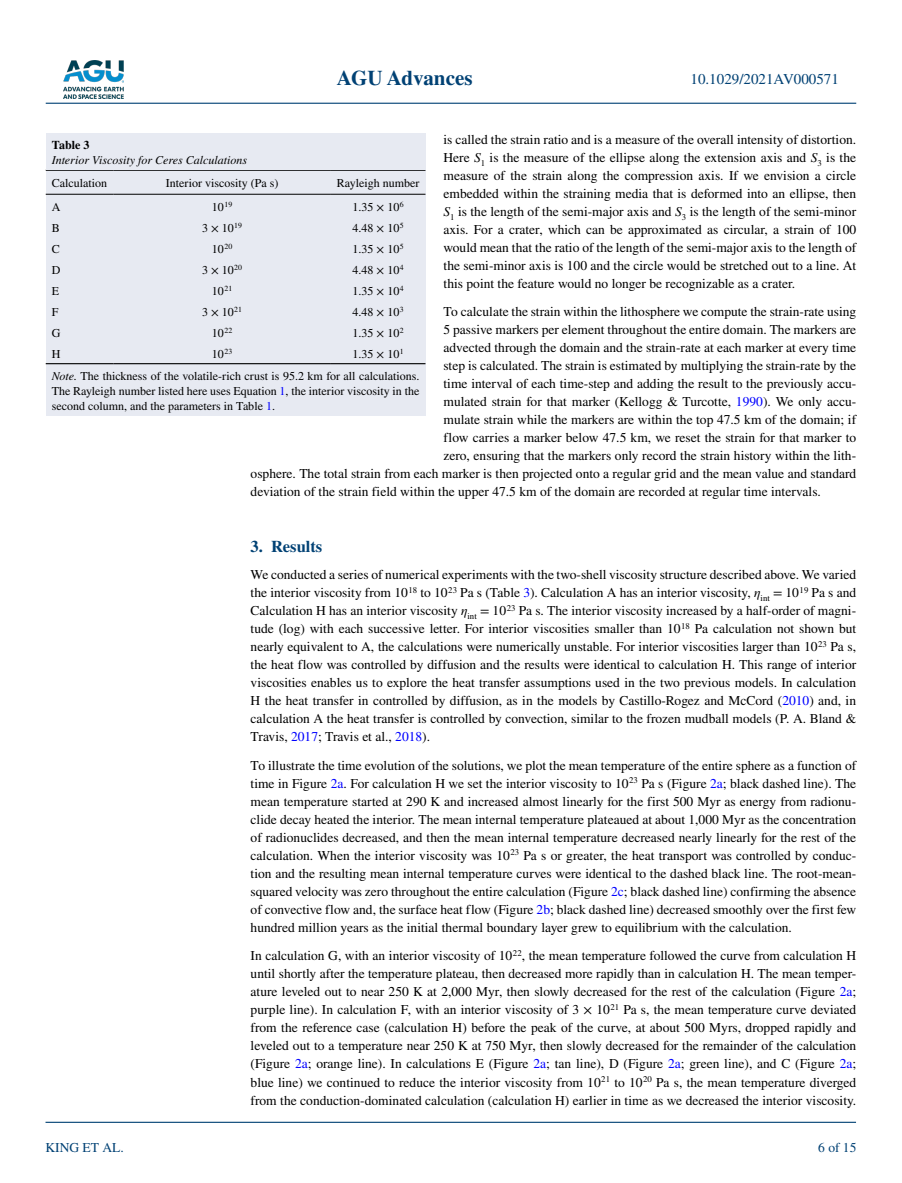
<style>
.page{position:relative;width:902px;height:1183px;background:#fff}
.page>*{position:absolute;margin:0;border:0;box-sizing:border-box;transform-origin:0 0}
.t1{font:700 21px "STIX";color:#004174}
.t2{font:700 16.5px "STIX";color:#004174}
.t3{font:15px "STIX";color:#004174}
.t4{font:13.5px/18px "STIX";color:#000;text-align:justify}
.t5{font:13.5px "STIX";color:#004174}
.t6{font:12px/22.5px "STIX";color:#000}
.t7{font:italic 12px "STIX";color:#000}
.t8{font:700 12px "STIX";color:#000}
.s1{font-style:italic}
.s2{color:#00f}
</style>
<div class="page">
<img style="left:63px;top:60px;width:60px;height:39px">
<hr style="left:46px;top:103px;width:810px;height:1px;background:#004174">
<hr style="left:45px;top:1121px;width:810px;height:1px;background:#004174">
<div style="left:46px;top:170px;width:379px;height:246px;background:#e7eaf2"></div>
<hr style="left:46px;top:170px;width:67px;height:1px;background:#000">
<hr style="left:46px;top:194px;width:67px;height:1px;background:#000">
<hr style="left:113px;top:170px;width:218px;height:1px;background:#000">
<hr style="left:113px;top:194px;width:218px;height:1px;background:#000">
<hr style="left:331px;top:170px;width:94px;height:1px;background:#000">
<hr style="left:331px;top:194px;width:94px;height:1px;background:#000">
<hr style="left:46px;top:363px;width:67px;height:1px;background:#000">
<hr style="left:113px;top:363px;width:218px;height:1px;background:#000">
<hr style="left:331px;top:363px;width:94px;height:1px;background:#000">
<div style="left:46px;top:134px;width:379px;height:36px;background:#e7eaf2"></div>
<h1 class="t1" style="left:337px;top:66px;width:137px">AGU Advances</h1>
<p class="t3" style="left:690px;top:69px;width:150px">10.1029/2021AV000571</p>
<p class="t4" style="left:443px;top:131px;width:414px">is called the strain ratio and is a measure of the overall intensity of distortion.<br>Here <span class="s1">S</span><sub>1</sub> is the measure of the ellipse along the extension axis and <span class="s1">S</span><sub>3</sub> is the measure of the strain along the compression axis. If we envision a circle embedded within the straining media that is deformed into an ellipse, then <span class="s1">S</span><sub>1</sub> is the length of the semi-major axis and <span class="s1">S</span><sub>3</sub> is the length of the semi-minor axis. For a crater, which can be approximated as circular, a strain of 100 would mean that the ratio of the length of the semi-major axis to the length of the semi-minor axis is 100 and the circle would be stretched out to a line. At this point the feature would no longer be recognizable as a crater.</p>
<p class="t4" style="left:443px;top:304px;width:414px">To calculate the strain within the lithosphere we compute the strain-rate using</p>
<p class="t4" style="left:443px;top:322px;width:414px">5 passive markers per element throughout the entire domain. The markers are</p>
<p class="t4" style="left:443px;top:339px;width:414px">advected through the domain and the strain-rate at each marker at every time</p>
<p class="t4" style="left:443px;top:357px;width:414px">step is calculated. The strain is estimated by multiplying the strain-rate by the</p>
<p class="t4" style="left:443px;top:375px;width:414px">time interval of each time-step and adding the result to the previously accu-</p>
<p class="t4" style="left:443px;top:393px;width:414px">mulated strain for that marker (Kellogg &amp; Turcotte, <span class="s2">1990</span>). We only accu-</p>
<p class="t4" style="left:443px;top:411px;width:414px">mulate strain while the markers are within the top 47.5 km of the domain; if</p>
<p class="t4" style="left:443px;top:429px;width:414px">flow carries a marker below 47.5 km, we reset the strain for that marker to</p>
<p class="t4" style="left:443px;top:447px;width:414px">zero, ensuring that the markers only record the strain history within the lith-</p>
<p class="t4" style="left:250px;top:465px;width:607px">osphere. The total strain from each marker is then projected onto a regular grid and the mean value and standard</p>
<p class="t4" style="left:250px;top:483px;width:572px">deviation of the strain field within the upper 47.5 km of the domain are recorded at regular time intervals.</p>
<p class="t8" style="left:52px;top:137px;width:39px">Table 3</p>
<p class="t7" style="left:52px;top:151px;width:197px">Interior Viscosity for Ceres Calculations</p>
<p class="t6" style="left:52px;top:172px;width:57px">Calculation</p>
<p class="t6" style="left:166px;top:172px;width:114px">Interior viscosity (Pa s)</p>
<p class="t6" style="left:337px;top:172px;width:84px">Rayleigh number</p>
<p class="t6" style="left:52px;top:196px;width:10px">A</p>
<p class="t6" style="left:212px;top:196px;width:22px">10<sup>19</sup></p>
<p class="t6" style="left:352px;top:196px;width:53px">1.35 × 10<sup>6</sup></p>
<p class="t6" style="left:52px;top:217px;width:10px">B</p>
<p class="t6" style="left:202px;top:217px;width:41px">3 × 10<sup>19</sup></p>
<p class="t6" style="left:352px;top:217px;width:53px">4.48 × 10<sup>5</sup></p>
<p class="t6" style="left:52px;top:238px;width:10px">C</p>
<p class="t6" style="left:212px;top:238px;width:22px">10<sup>20</sup></p>
<p class="t6" style="left:352px;top:238px;width:53px">1.35 × 10<sup>5</sup></p>
<p class="t6" style="left:52px;top:259px;width:10px">D</p>
<p class="t6" style="left:202px;top:259px;width:41px">3 × 10<sup>20</sup></p>
<p class="t6" style="left:352px;top:259px;width:53px">4.48 × 10<sup>4</sup></p>
<p class="t6" style="left:52px;top:280px;width:9px">E</p>
<p class="t6" style="left:212px;top:280px;width:22px">10<sup>21</sup></p>
<p class="t6" style="left:352px;top:280px;width:53px">1.35 × 10<sup>4</sup></p>
<p class="t6" style="left:52px;top:301px;width:8px">F</p>
<p class="t6" style="left:202px;top:301px;width:41px">3 × 10<sup>21</sup></p>
<p class="t6" style="left:352px;top:301px;width:53px">4.48 × 10<sup>3</sup></p>
<p class="t6" style="left:52px;top:322px;width:10px">G</p>
<p class="t6" style="left:212px;top:322px;width:22px">10<sup>22</sup></p>
<p class="t6" style="left:352px;top:322px;width:53px">1.35 × 10<sup>2</sup></p>
<p class="t6" style="left:52px;top:343px;width:10px">H</p>
<p class="t6" style="left:212px;top:343px;width:22px">10<sup>23</sup></p>
<p class="t6" style="left:52px;top:343px;width:369px;text-indent:301px">1.35 × 10<sup>1<br></sup><span class="s1">Note.</span> The thickness of the volatile-rich crust is 95.2 km for all calculations.</p>
<p class="t6" style="left:52px;top:384px;width:369px;line-height:15px">The Rayleigh number listed here uses Equation <span class="s2">1</span>, the interior viscosity in the second column, and the parameters in Table <span class="s2">1</span>.</p>
<p class="t5" style="left:45px;top:1138px;width:80px">KING ET AL.</p>
<p class="t2" style="left:250px;top:536px;width:73px">3. Results</p>
<p class="t4" style="left:250px;top:566px;width:607px">We conducted a series of numerical experiments with the two-shell viscosity structure described above. We varied the interior viscosity from 10<sup>18</sup> to 10<sup>23</sup> Pa s (Table <span class="s2">3</span>). Calculation A has an interior viscosity, <span class="s1">η</span><sub>int</sub> = 10<sup>19</sup> Pa s and Calculation H has an interior viscosity <span class="s1">η</span><sub>int</sub> = 10<sup>23</sup> Pa s. The interior viscosity increased by a half-order of magni&shy;tude (log) with each successive letter. For interior viscosities smaller than 10<sup>18</sup> Pa calculation not shown but nearly equivalent to A, the calculations were numerically unstable. For interior viscosities larger than 10<sup>23</sup> Pa s, the heat flow was controlled by diffusion and the results were identical to calculation H. This range of interior viscosities enables us to explore the heat transfer assumptions used in the two previous models. In calculation H the heat transfer in controlled by diffusion, as in the models by Castillo-Rogez and McCord (<span class="s2">2010</span>) and, in calculation A the heat transfer is controlled by convection, similar to the frozen mudball models (P. A. Bland &amp; Travis, <span class="s2">2017</span>; Travis et al., <span class="s2">2018</span>).</p>
<p class="t4" style="left:250px;top:757px;width:607px">To illustrate the time evolution of the solutions, we plot the mean temperature of the entire sphere as a function of time in Figure <span class="s2">2a</span>. For calculation H we set the interior viscosity to 10<sup>23</sup> Pa s (Figure <span class="s2">2a</span>; black dashed line). The mean temperature started at 290 K and increased almost linearly for the first 500 Myr as energy from radionu&shy;clide decay heated the interior. The mean internal temperature plateaued at about 1,000 Myr as the concentration of radionuclides decreased, and then the mean internal temperature decreased nearly linearly for the rest of the calculation. When the interior viscosity was 10<sup>23</sup> Pa s or greater, the heat transport was controlled by conduc&shy;tion and the resulting mean internal temperature curves were identical to the dashed black line. The root-mean&shy;squared velocity was zero throughout the entire calculation (Figure <span class="s2">2c</span>; black dashed line) confirming the absence of convective flow and, the surface heat flow (Figure <span class="s2">2b</span>; black dashed line) decreased smoothly over the first few hundred million years as the initial thermal boundary layer grew to equilibrium with the calculation.</p>
<p class="t4" style="left:250px;top:947px;width:607px">In calculation G, with an interior viscosity of 10<sup>22</sup>, the mean temperature followed the curve from calculation H until shortly after the temperature plateau, then decreased more rapidly than in calculation H. The mean temper&shy;ature leveled out to near 250 K at 2,000 Myr, then slowly decreased for the rest of the calculation (Figure <span class="s2">2a</span>; purple line). In calculation F, with an interior viscosity of 3 × 10<sup>21</sup> Pa s, the mean temperature curve deviated from the reference case (calculation H) before the peak of the curve, at about 500 Myrs, dropped rapidly and leveled out to a temperature near 250 K at 750 Myr, then slowly decreased for the remainder of the calculation (Figure <span class="s2">2a</span>; orange line). In calculations E (Figure <span class="s2">2a</span>; tan line), D (Figure <span class="s2">2a</span>; green line), and C (Figure <span class="s2">2a</span>; blue line) we continued to reduce the interior viscosity from 10<sup>21</sup> to 10<sup>20</sup> Pa s, the mean temperature diverged from the conduction-dominated calculation (calculation H) earlier in time as we decreased the interior viscosity.</p>
<p class="t5" style="left:818px;top:1138px;width:40px">6 of 15</p>
</div>
